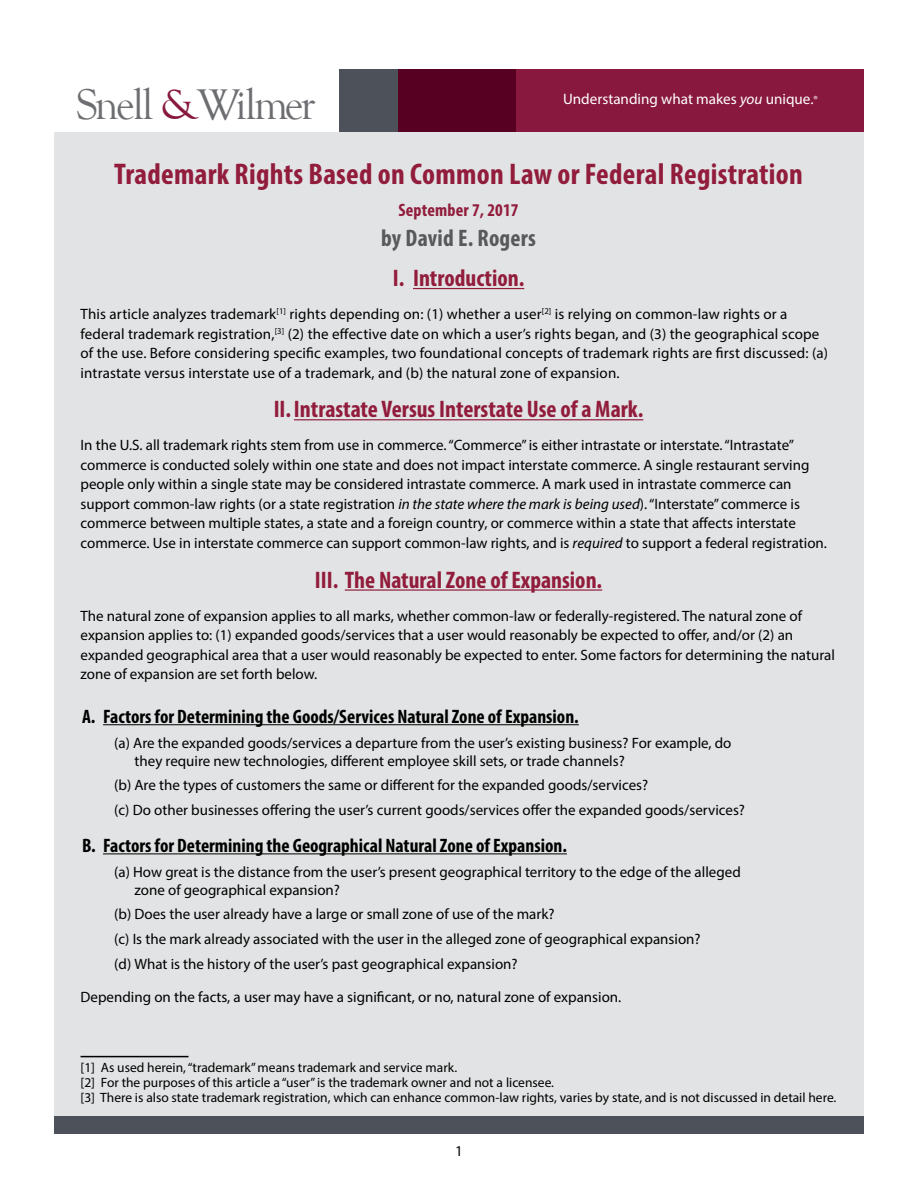
<style>
.page{position:relative;width:918px;height:1188px;background:#fff}
.page>*{position:absolute;margin:0;border:0;box-sizing:border-box;transform-origin:0 0}
.t1{font:44.1px "Goudy Old Style T";letter-spacing:-.06em;color:#6d6e71}
.t2{font:700 condensed 30px "Myriad Pro";letter-spacing:.01em;color:#911c3c}
.t3{font:700 condensed 24px "Myriad Pro";color:#911c3c}
.t4{font:700 condensed 24px "Myriad Pro";letter-spacing:.01em;color:#58595b}
.t5{font:700 condensed 19.5px "Myriad Pro";color:#000}
.t6{font:700 condensed 18px "Myriad Pro";letter-spacing:.01em;color:#911c3c}
.t7{font:15.15px "Myriad Pro";color:#fff}
.t8{font:15px/19.5px "Myriad Pro";color:#000}
.t9{font:13.5px/15px "Myriad Pro";color:#000}
.s1{color:#88183e}
.s2{font-style:italic}
.s3{font-size:10.5px}
</style>
<div class="page">
<div style="left:340px;top:69px;width:524px;height:64px;background:#88183e"></div>
<div style="left:397px;top:69px;width:119px;height:64px;background:#580021"></div>
<div style="left:339px;top:69px;width:58px;height:64px;background:#4d525a"></div>
<div style="left:54px;top:133px;width:810px;height:1001px;background:#e2e3e4"></div>
<div style="left:54px;top:1117px;width:810px;height:17px;background:#4d525a"></div>
<hr style="left:413px;top:288px;width:111px;height:1px;background:#911c3c">
<hr style="left:294px;top:419px;width:349px;height:1px;background:#911c3c">
<hr style="left:345px;top:589px;width:257px;height:2px;background:#911c3c">
<hr style="left:103px;top:724px;width:476px;height:1px;background:#000">
<hr style="left:103px;top:853px;width:464px;height:1px;background:#000">
<hr style="left:81px;top:1056px;width:108px;height:1px;background:#000">
<h1 class="t1" style="left:76px;top:81px;width:241px">Snell <span class="s1">&amp;</span>Wilmer</h1>
<p class="t7" style="left:563px;top:90px;width:256px">Understanding what makes <span class="s2">you</span> unique.<span class="s3">®</span></p>
<h2 class="t2" style="left:114px;top:155px;width:690px">Trademark Rights Based on Common Law or Federal Registration</h2>
<p class="t6" style="left:398px;top:198px;width:122px">September 7, 2017</p>
<h3 class="t4" style="left:381px;top:223px;width:156px">by David E. Rogers</h3>
<h3 class="t3" style="left:393px;top:263px;width:133px">I. Introduction.</h3>
<p class="t8" style="left:81px;top:304px;width:749px">This article analyzes trademark<sup>[1]</sup> rights depending on: (1) whether a user<sup>[2]</sup> is relying on common-law rights or a federal trademark registration,<sup>[3]</sup> (2) the effective date on which a user’s rights began, and (3) the geographical scope of the use. Before considering specific examples, two foundational concepts of trademark rights are first discussed: (a) intrastate versus interstate use of a trademark, and (b) the natural zone of expansion.</p>
<h3 class="t3" style="left:274px;top:394px;width:371px">II.Intrastate Versus Interstate Use of a Mark.</h3>
<p class="t8" style="left:81px;top:435px;width:748px">In the U.S. all trademark rights stem from use in commerce. “Commerce” is either intrastate or interstate. “Intrastate” commerce is conducted solely within one state and does not impact interstate commerce. A single restaurant serving people only within a single state may be considered intrastate commerce. A mark used in intrastate commerce can support common-law rights (or a state registration <span class="s2">in the state where the mark is being used</span>). “Interstate” commerce is commerce between multiple states, a state and a foreign country, or commerce within a state that affects interstate commerce. Use in interstate commerce can support common-law rights, and is <span class="s2">required</span> to support a federal registration.</p>
<h3 class="t3" style="left:315px;top:565px;width:289px">III. The Natural Zone of Expansion.</h3>
<p class="t8" style="left:81px;top:606px;width:756px">The natural zone of expansion applies to all marks, whether common-law or federally-registered. The natural zone of expansion applies to: (1) expanded goods/services that a user would reasonably be expected to offer, and/or (2) an expanded geographical area that a user would reasonably be expected to enter. Some factors for determining the natural zone of expansion are set forth below.</p>
<h3 class="t5" style="left:82px;top:704px;width:498px">A. Factors for Determining the Goods/Services Natural Zone of Expansion.</h3>
<p class="t8" style="left:135px;top:733px;width:599px;line-height:18px;text-indent:-20px">(a) Are the expanded goods/services a departure from the user’s existing business? For example, do they require new technologies, different employee skill sets, or trade channels?</p>
<p class="t8" style="left:114px;top:773px;width:632px;line-height:24.8px">(b) Are the types of customers the same or different for the expanded goods/services?<br>(c) Do other businesses offering the user’s current goods/services offer the expanded goods/services?</p>
<h3 class="t5" style="left:82px;top:833px;width:486px">B. Factors for Determining the Geographical Natural Zone of Expansion.</h3>
<p class="t8" style="left:135px;top:862px;width:608px;line-height:18px;text-indent:-20px">(a) How great is the distance from the user’s present geographical territory to the edge of the alleged zone of geographical expansion?</p>
<p class="t8" style="left:114px;top:902px;width:588px;line-height:24.8px">(b) Does the user already have a large or small zone of use of the mark?<br>(c) Is the mark already associated with the user in the alleged zone of geographical expansion? (d) What is the history of the user’s past geographical expansion?</p>
<p class="t8" style="left:81px;top:987px;width:542px">Depending on the facts, a user may have a significant, or no, natural zone of expansion.</p>
<p class="t9" style="left:81px;top:1059px;width:757px">[1] As used herein, “trademark” means trademark and service mark.<br>[2] For the purposes of this article a “user” is the trademark owner and not a licensee.<br>[3] There is also state trademark registration, which can enhance common-law rights, varies by state, and is not discussed in detail here.</p>
<p class="t8" style="left:455px;top:1141px;width:9px">1</p>
</div>
